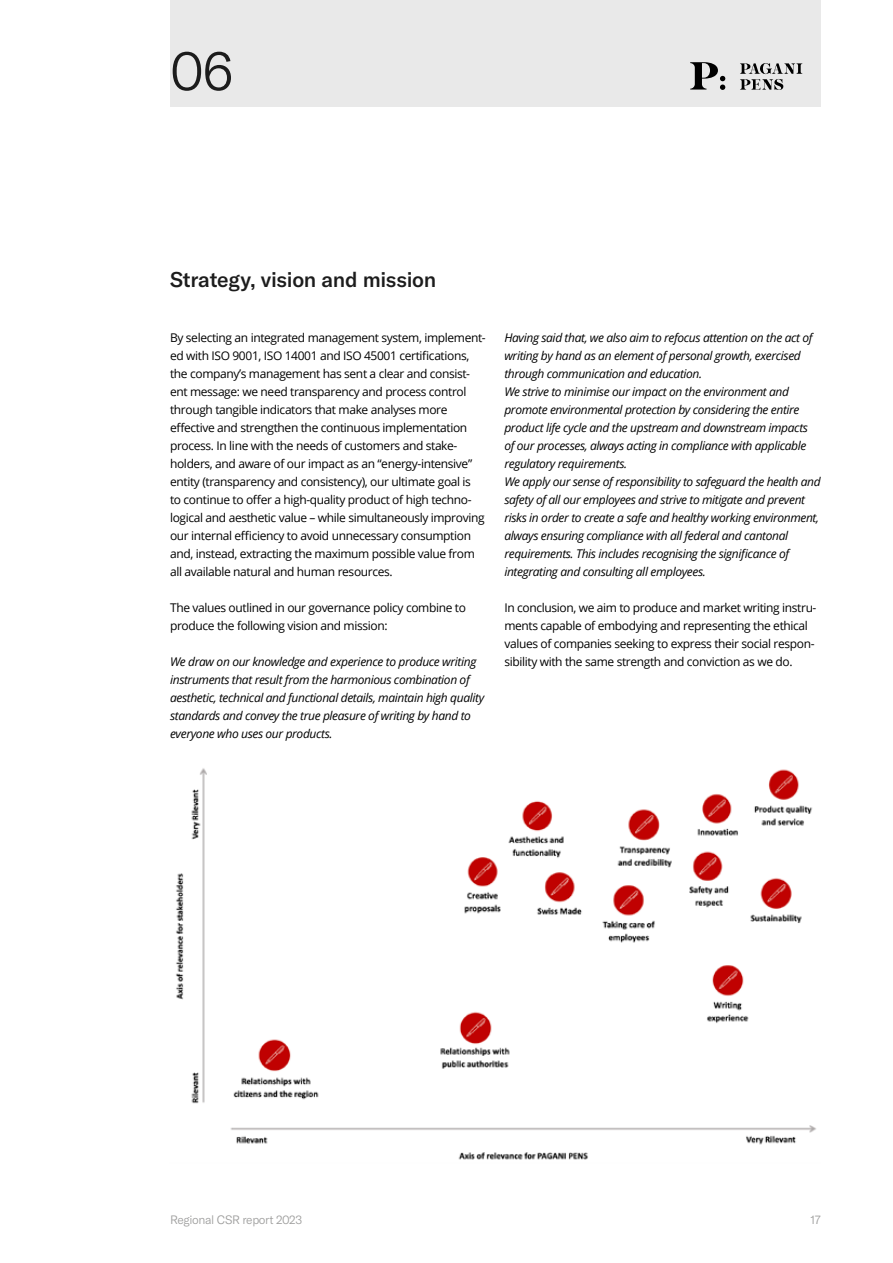
<style>
.page{position:relative;width:893px;height:1263px;background:#fff}
.page>*{position:absolute;margin:0;border:0;box-sizing:border-box;transform-origin:0 0}
.Numerazione_capitoli{font:300 54px "GT America";color:#1c1c1c}
.H2_sottotitoli{font:500 21px "GT America";letter-spacing:-.015em;color:#1c1c1c}
.t1{font:12px/18px "Open Sans";letter-spacing:-.03em;color:#000}
.t2{font:italic 12px/18px "Open Sans";letter-spacing:-.03em;color:#000}
.t3{font:300 12px "GT America";letter-spacing:-.03em;color:#9d9d9c}
</style>
<div class="page">
<div style="left:170px;top:0;width:651px;height:106px;background:#e9e9e9"></div>
<svg style="left:690px;top:62px;width:35px;height:28px"></svg>
<svg style="left:740px;top:63px;width:62px;height:27px"></svg>
<img style="left:176px;top:768px;width:640px;height:392px">
<p class="Numerazione_capitoli" style="left:170px;top:39px;width:65px">06</p>
<p class="H2_sottotitoli" style="left:170px;top:266px;width:268px">Strategy, vision and mission</p>
<p class="t1" style="left:170px;top:328px;width:317px">By selecting an integrated management system, implement&shy;ed with ISO 9001, ISO 14001 and ISO 45001 certifications, the company’s management has sent a clear and consist&shy;ent message: we need transparency and process control through tangible indicators that make analyses more effective and strengthen the continuous implementation process. In line with the needs of customers and stake&shy;holders, and aware of our impact as an “energy-intensive” entity (transparency and consistency), our ultimate goal is<br>to continue to offer a high-quality product of high techno&shy;logical and aesthetic value – while simultaneously improving our internal efficiency to avoid unnecessary consumption and, instead, extracting the maximum possible value from all available natural and human resources.</p>
<p class="t1" style="left:170px;top:598px;width:297px">The values outlined in our governance policy combine to produce the following vision and mission:</p>
<p class="t2" style="left:170px;top:652px;width:316px">We draw on our knowledge and experience to produce writing instruments that result from the harmonious combination of aesthetic, technical and functional details, maintain high quality standards and convey the true pleasure of writing by hand to everyone who uses our products.</p>
<p class="t2" style="left:504px;top:328px;width:318px">Having said that, we also aim to refocus attention on the act of writing by hand as an element of personal growth, exercised through communication and education.<br>We strive to minimise our impact on the environment and promote environmental protection by considering the entire product life cycle and the upstream and downstream impacts of our processes, always acting in compliance with applicable regulatory requirements.<br>We apply our sense of responsibility to safeguard the health and safety of all our employees and strive to mitigate and prevent risks in order to create a safe and healthy working environment, always ensuring compliance with all federal and cantonal requirements. This includes recognising the significance of integrating and consulting all employees.</p>
<p class="t1" style="left:504px;top:598px;width:314px">In conclusion, we aim to produce and market writing instru&shy;ments capable of embodying and representing the ethical values of companies seeking to express their social respon&shy;sibility with the same strength and conviction as we do.</p>
<p class="t3" style="left:170px;top:1213px;width:134px">Regional CSR report 2023</p>
<p class="t3" style="left:810px;top:1213px;width:12px">17</p>
</div>
